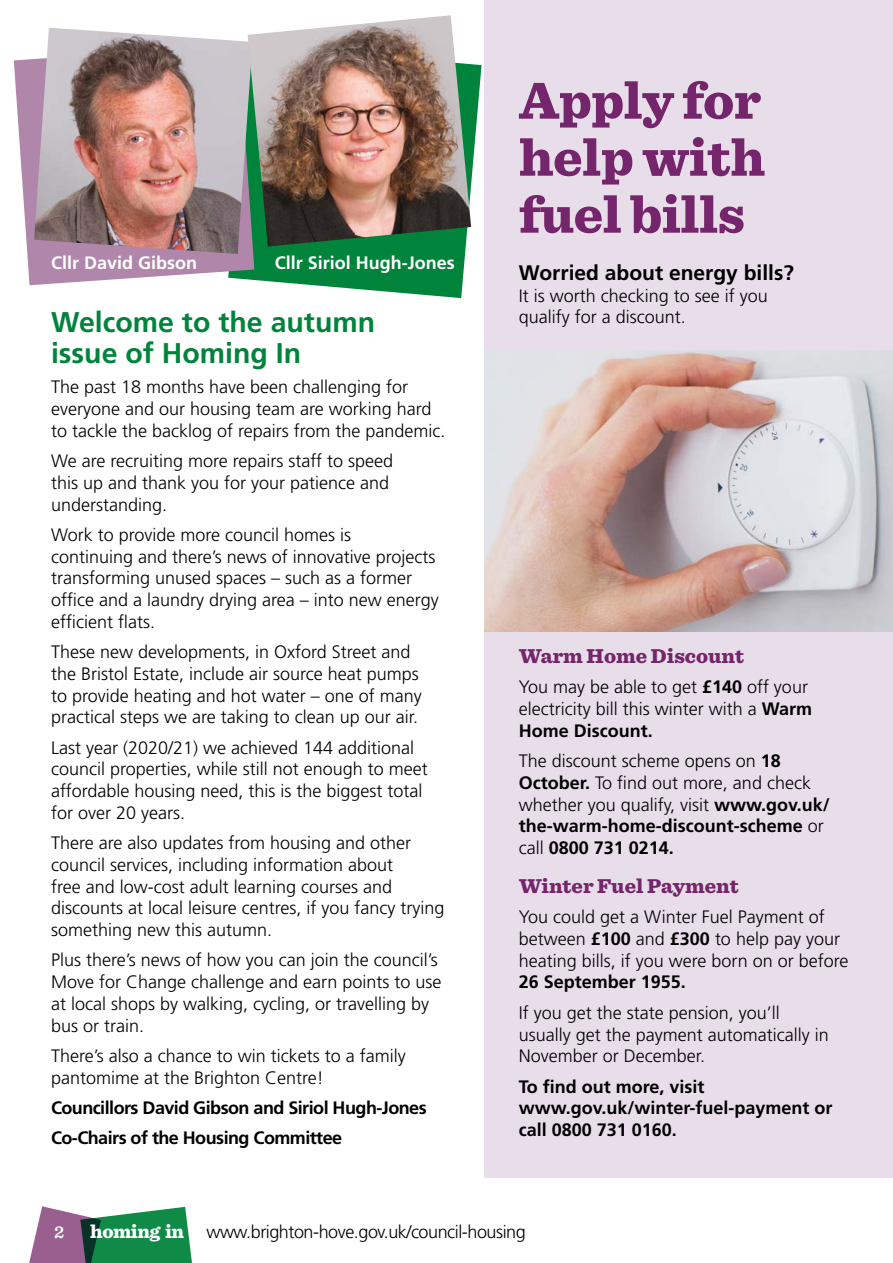
<style>
.page{position:relative;width:893px;height:1263px;background:#fff}
.page>*{position:absolute;margin:0;border:0;box-sizing:border-box;transform-origin:0 0}
.Main_Article_HEADING{font:900 54px/57px "Sentinel";letter-spacing:-.01em;color:#74256b;text-align:justify}
.BODY_COPY{font:700 28.5px/31.5px "Frutiger";color:#00833b}
.BODY_COPY-2{font:900 21px "Sentinel";color:#74256b}
.BODY_COPY-3{font:700 21px "Frutiger";color:#000}
.BODY_COPY-4{font:300 18px/21.8px "Frutiger";color:#000}
.BODY_COPY-5{font:700 18px "Frutiger";letter-spacing:-.03em;color:#000}
.BODY_COPY-6{font:700 18px/21.8px "Frutiger";color:#000}
.BODY_COPY-7{font:300 18px "Frutiger";letter-spacing:-.025em;color:#000}
._12_13_white_bold_Ca{font:700 18px "Frutiger";color:#fff}
.t1{font:600 18px "Sentinel";color:#fff}
.s1{font-weight:700}
.s2{font-family:"Sentinel";font-weight:900;font-size:19.5px;color:#fff}
</style>
<div class="page">
<div style="left:485px;top:0;width:408px;height:1178px;background:#e8deea"></div>
<svg style="left:254px;top:64px;width:228px;height:234px;fill:#00833b"></svg>
<svg style="left:29px;top:1206px;width:163px;height:57px;background:#5a8b75"></svg>
<svg style="left:14px;top:59px;width:240px;height:226px;fill:#b087ab"></svg>
<img style="left:34px;top:28px;width:218px;height:226px">
<img style="left:248px;top:15px;width:223px;height:231px">
<img style="left:485px;top:351px;width:408px;height:280px">
<p class="_12_13_white_bold_Ca" style="left:51px;top:252px;width:148px">Cllr David Gibson</p>
<p class="_12_13_white_bold_Ca" style="left:275px;top:252px;width:182px">Cllr Siriol Hugh-Jones</p>
<p class="BODY_COPY" style="left:51px;top:306px;width:326px">Welcome to the autumn issue of Homing In</p>
<p class="BODY_COPY-4" style="left:51px;top:376px;width:396px">The past 18 months have been challenging for everyone and our housing team are working hard to tackle the backlog of repairs from the pandemic.</p>
<p class="BODY_COPY-4" style="left:51px;top:450px;width:344px">We are recruiting more repairs staff to speed this up and thank you for your patience and understanding.</p>
<p class="BODY_COPY-4" style="left:51px;top:524px;width:389px">Work to provide more council homes is<br>continuing and there’s news of innovative projects transforming unused spaces – such as a former office and a laundry drying area – into new energy efficient flats.</p>
<p class="BODY_COPY-4" style="left:51px;top:641px;width:372px">These new developments, in Oxford Street and the Bristol Estate, include air source heat pumps to provide heating and hot water – one of many practical steps we are taking to clean up our air.</p>
<p class="BODY_COPY-4" style="left:51px;top:736px;width:378px">Last year (2020/21) we achieved 144 additional council properties, while still not enough to meet affordable housing need, this is the biggest total for over 20 years.</p>
<p class="BODY_COPY-4" style="left:51px;top:832px;width:395px">There are also updates from housing and other council services, including information about<br>free and low-cost adult learning courses and discounts at local leisure centres, if you fancy trying something new this autumn.</p>
<p class="BODY_COPY-4" style="left:51px;top:949px;width:392px">Plus there’s news of how you can join the council’s Move for Change challenge and earn points to use at local shops by walking, cycling, or travelling by bus or train.</p>
<p class="BODY_COPY-4" style="left:51px;top:1045px;width:356px">There’s also a chance to win tickets to a family pantomime at the Brighton Centre!</p>
<p class="BODY_COPY-5" style="left:51px;top:1097px;width:377px">Councillors David Gibson and Siriol Hugh-Jones</p>
<p class="BODY_COPY-5" style="left:51px;top:1127px;width:293px">Co-Chairs of the Housing Committee</p>
<h2 class="Main_Article_HEADING" style="left:519px;top:70px;width:248px">Apply for help with fuel bills</h2>
<p class="BODY_COPY-3" style="left:519px;top:260px;width:277px">Worried about energy bills?</p>
<p class="BODY_COPY-4" style="left:519px;top:285px;width:251px">It is worth checking to see if you qualify for a discount.</p>
<p class="BODY_COPY-2" style="left:519px;top:639px;width:227px">Warm Home Discount</p>
<p class="BODY_COPY-4" style="left:519px;top:676px;width:295px">You may be able to get <span class="s1">£140</span> off your electricity bill this winter with a <span class="s1">Warm<br>Home Discount.</span></p>
<p class="BODY_COPY-4" style="left:519px;top:750px;width:313px">The discount scheme opens on <span class="s1">18<br>October.</span> To find out more, and check whether you qualify, visit <span class="s1">www.gov.uk/ the-warm-home-discount-scheme</span> or call <span class="s1">0800 731 0214.</span></p>
<p class="BODY_COPY-2" style="left:519px;top:869px;width:221px">Winter Fuel Payment</p>
<p class="BODY_COPY-4" style="left:519px;top:906px;width:331px">You could get a Winter Fuel Payment of between <span class="s1">£100</span> and <span class="s1">£300</span> to help pay your heating bills, if you were born on or before <span class="s1">26 September 1955.</span></p>
<p class="BODY_COPY-4" style="left:519px;top:1001px;width:311px">If you get the state pension, you’ll usually get the payment automatically in<br>November or December.</p>
<p class="BODY_COPY-6" style="left:519px;top:1075px;width:315px">To find out more, visit www.gov.uk/winter-fuel-payment or call 0800 731 0160.</p>
<p class="t1" style="left:54px;top:1218px;width:12px">2</p>
<p class="BODY_COPY-7" style="left:90px;top:1221px;width:437px"><span class="s2">homing in</span> www.brighton-hove.gov.uk/council-housing</p>
</div>
